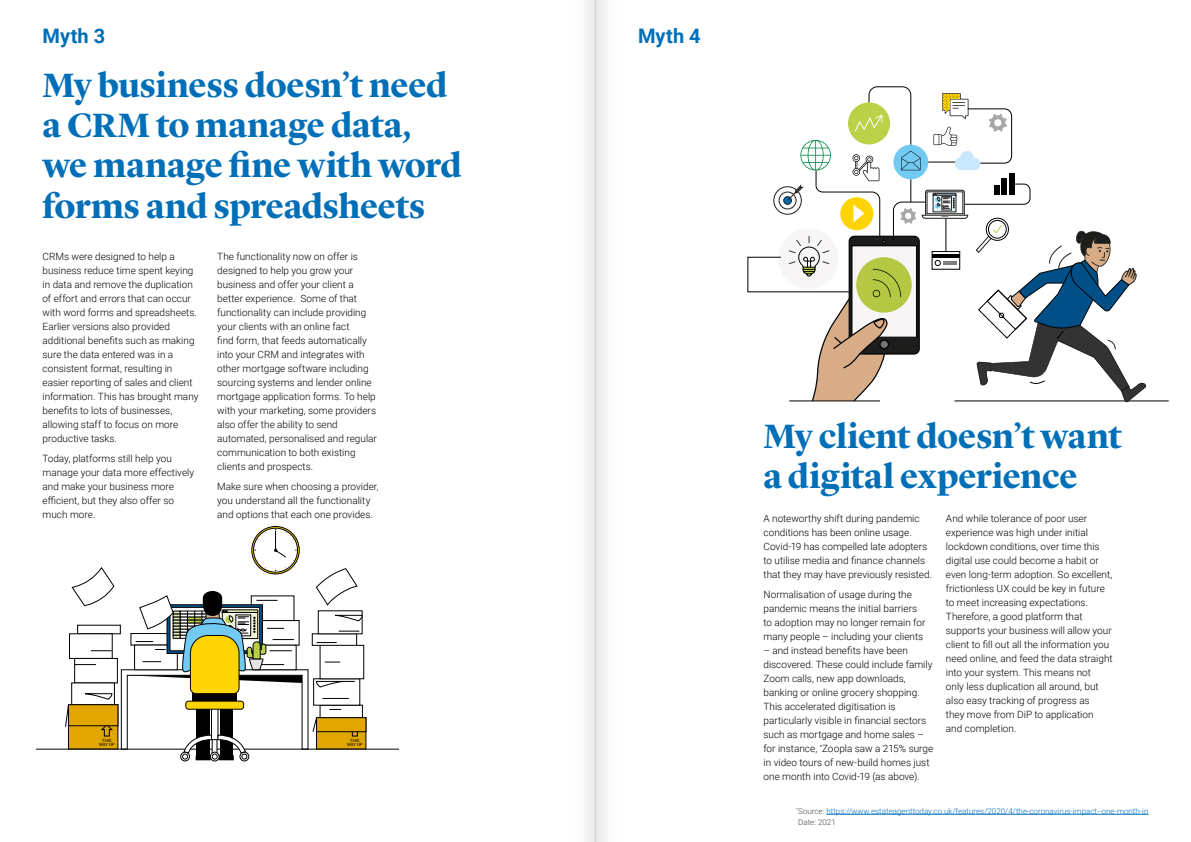
<style>
.page{position:relative;width:1191px;height:842px;background:#fff}
.page>*{position:absolute;margin:0;border:0;box-sizing:border-box;transform-origin:0 0}
.t1{font:700 35px/40px "Lyon Display";letter-spacing:-.01em;color:#006fb8}
.t2{font:700 20px "Roboto";letter-spacing:.005em;color:#006fb8}
.t3{font:300 10px/14px "Roboto";color:#000}
.t4{font:300 8px/11px "Roboto";color:#006fb8}
.t5{font:4.3px/4.6px "Roboto";color:#020203;text-align:center}
.s1{color:#4a4a49}
</style>
<div class="page">
<div style="left:595px;top:0;width:43px;height:842px;background:linear-gradient(to right,#efefef,#fff)"></div>
<div style="left:320px;top:645px;width:44px;height:34px;border:1px solid #000"></div>
<div style="left:69px;top:633px;width:44px;height:26px;border:1px solid #000"></div>
<div style="left:74px;top:658px;width:44px;height:25px;border:1px solid #000"></div>
<div style="left:71px;top:683px;width:44px;height:25px;border:1px solid #000"></div>
<hr style="left:37px;top:749px;width:362px;height:1px;background:#020203">
<div style="left:180px;top:752px;width:10px;height:9px;border:1px solid #020203;border-radius:50%"></div>
<div style="left:240px;top:752px;width:9px;height:9px;border:1px solid #020203;border-radius:50%"></div>
<div style="left:210px;top:752px;width:9px;height:9px;border:1px solid #020203;border-radius:50%"></div>
<div style="left:68px;top:705px;width:50px;height:44px;background:#e2a600"></div>
<svg style="left:100px;top:726px;width:13px;height:11px"></svg>
<div style="left:68px;top:704px;width:50px;height:22px;border:1px solid #020203"></div>
<svg style="left:65px;top:704px;width:4px;height:23px"></svg>
<div style="left:316px;top:718px;width:50px;height:31px;background:#e2a600"></div>
<div style="left:316px;top:717px;width:50px;height:15px;border:1px solid #020203"></div>
<svg style="left:71px;top:567px;width:44px;height:39px"></svg>
<svg style="left:85px;top:693px;width:28px;height:7px"></svg>
<svg style="left:75px;top:664px;width:21px;height:1px"></svg>
<svg style="left:91px;top:650px;width:21px;height:1px"></svg>
<svg style="left:252px;top:526px;width:47px;height:48px"></svg>
<div style="left:251px;top:526px;width:48px;height:48px;border:1px solid #020203;border-radius:50%"></div>
<div style="left:253px;top:528px;width:44px;height:44px;background:#fff;border-radius:50%"></div>
<div style="left:253px;top:528px;width:45px;height:44px;border:1px solid #020203;border-radius:50%"></div>
<svg style="left:274px;top:529px;width:13px;height:29px"></svg>
<svg style="left:121px;top:567px;width:242px;height:193px"></svg>
<hr style="left:954px;top:400px;width:214px;height:1px;background:#000">
<svg style="left:747px;top:86px;width:399px;height:316px"></svg>
<hr style="left:826px;top:814px;width:322px;height:1px;background:#006fb8">
<h2 class="t2" style="left:43px;top:22px;width:64px">Myth 3</h2>
<h2 class="t2" style="left:638px;top:22px;width:64px">Myth 4</h2>
<h1 class="t1" style="left:43px;top:63px;width:421px">My business doesn’t need a CRM to manage data, we manage fine with word forms and spreadsheets</h1>
<p class="t3" style="left:43px;top:249px;width:157px">CRMs were designed to help a business reduce time spent keying in data and remove the duplication of effort and errors that can occur with word forms and spreadsheets.<br>Earlier versions also provided additional benefits such as making sure the data entered was in a consistent format, resulting in easier reporting of sales and client information. This has brought many benefits to lots of businesses, allowing staff to focus on more productive tasks.</p>
<p class="t3" style="left:43px;top:451px;width:153px">Today, platforms still help you manage your data more effectively and make your business more efficient, but they also offer so much more.</p>
<p class="t3" style="left:217px;top:249px;width:161px">The functionality now on offer is designed to help you grow your business and offer your client a better experience. Some of that functionality can include providing your clients with an online fact<br>find form, that feeds automatically into your CRM and integrates with other mortgage software including sourcing systems and lender online mortgage application forms. To help with your marketing, some providers also offer the ability to send automated, personalised and regular communication to both existing clients and prospects.</p>
<p class="t3" style="left:217px;top:479px;width:163px">Make sure when choosing a provider, you understand all the functionality and options that each one provides.</p>
<p class="t5" style="left:99px;top:738px;width:17px">THIS<br>WAY UP</p>
<p class="t5" style="left:347px;top:738px;width:17px">THIS<br>WAY UP</p>
<h1 class="t1" style="left:763px;top:413px;width:359px">My client doesn’t want a digital experience</h1>
<p class="t3" style="left:763px;top:511px;width:170px">A noteworthy shift during pandemic conditions has been online usage.<br>Covid-19 has compelled late adopters to utilise media and finance channels that they may have previously resisted.</p>
<p class="t3" style="left:763px;top:587px;width:163px">Normalisation of usage during the pandemic means the initial barriers to adoption may no longer remain for many people – including your clients</p>
<p class="t3" style="left:763px;top:643px;width:171px">– and instead benefits have been discovered. These could include family Zoom calls, new app downloads, banking or online grocery shopping.<br>This accelerated digitisation is particularly visible in financial sectors such as mortgage and home sales – for instance, <sup>*</sup>Zoopla saw a 215% surge in video tours of new-build homes just one month into Covid-19 (as above).</p>
<p class="t3" style="left:946px;top:511px;width:168px">And while tolerance of poor user experience was high under initial lockdown conditions, over time this digital use could become a habit or even long-term adoption. So excellent, frictionless UX could be key in future to meet increasing expectations.<br>Therefore, a good platform that supports your business will allow your client to fill out all the information you need online, and feed the data straight into your system. This means not<br>only less duplication all around, but also easy tracking of progress as<br>they move from DiP to application<br>and completion.</p>
<p class="t4" style="left:796px;top:805px;width:354px"><sup>*</sup><span class="s1">Source:</span> https://www.estateagenttoday.co.uk/features/2020/4/the-coronavirus-impact--one-month-in<br><span class="s1">Date: 2021</span></p>
</div>
